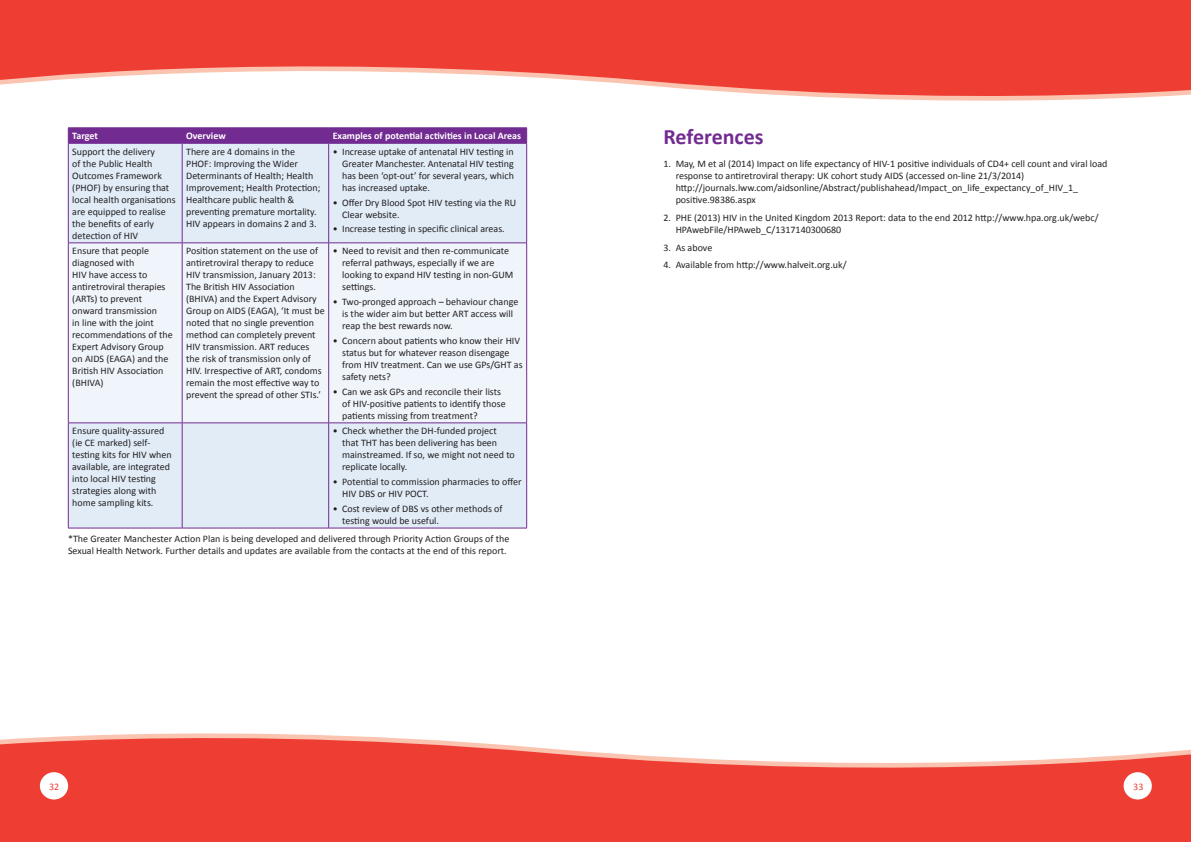
<style>
.page{position:relative;width:1191px;height:842px;background:#fff}
.page>*{position:absolute;margin:0;border:0;box-sizing:border-box;transform-origin:0 0}
.t1{font:700 22px "Calibri";color:#722b91}
.t2{font:10px/12px "Calibri";color:#231f20}
.t3{font:700 10px "Calibri";color:#fff}
.t4{font:10px "Calibri";color:#ee3e34}
</style>
<div class="page">
<svg style="left:0;top:0;width:1191px;height:101px"></svg>
<svg style="left:0;top:733px;width:1191px;height:109px;background:#f15f56"></svg>
<div style="left:1123px;top:772px;width:28px;height:27px;background:#fff;border-radius:50%"></div>
<div style="left:40px;top:772px;width:28px;height:27px;background:#fff;border-radius:50%"></div>
<div style="left:69px;top:144px;width:457px;height:384px;background:#e1ecf7"></div>
<div style="left:69px;top:244px;width:457px;height:179px;background:#eff5fb"></div>
<div style="left:68px;top:128px;width:459px;height:15px;background:#722b91"></div>
<hr style="left:68px;top:143px;width:114px;height:1px;background:#722b91">
<hr style="left:68px;top:144px;width:1px;height:99px;background:#722b91">
<hr style="left:182px;top:143px;width:147px;height:1px;background:#722b91">
<hr style="left:182px;top:144px;width:1px;height:99px;background:#722b91">
<hr style="left:329px;top:143px;width:198px;height:1px;background:#722b91">
<hr style="left:328px;top:144px;width:1px;height:99px;background:#722b91">
<hr style="left:526px;top:144px;width:1px;height:99px;background:#722b91">
<hr style="left:68px;top:243px;width:114px;height:1px;background:#722b91">
<hr style="left:68px;top:243px;width:1px;height:180px;background:#722b91">
<hr style="left:182px;top:243px;width:147px;height:1px;background:#722b91">
<hr style="left:182px;top:243px;width:1px;height:180px;background:#722b91">
<hr style="left:329px;top:243px;width:198px;height:1px;background:#722b91">
<hr style="left:328px;top:243px;width:1px;height:180px;background:#722b91">
<hr style="left:526px;top:243px;width:1px;height:180px;background:#722b91">
<hr style="left:68px;top:423px;width:114px;height:1px;background:#722b91">
<hr style="left:68px;top:423px;width:1px;height:105px;background:#722b91">
<hr style="left:182px;top:423px;width:147px;height:1px;background:#722b91">
<hr style="left:182px;top:423px;width:1px;height:105px;background:#722b91">
<hr style="left:329px;top:423px;width:198px;height:1px;background:#722b91">
<hr style="left:328px;top:423px;width:1px;height:105px;background:#722b91">
<hr style="left:526px;top:423px;width:1px;height:105px;background:#722b91">
<hr style="left:68px;top:528px;width:114px;height:1px;background:#722b91">
<hr style="left:182px;top:528px;width:147px;height:1px;background:#722b91">
<hr style="left:329px;top:528px;width:198px;height:1px;background:#722b91">
<p class="t3" style="left:72px;top:130px;width:27px">Target</p>
<p class="t3" style="left:186px;top:130px;width:41px">Overview</p>
<p class="t3" style="left:333px;top:130px;width:190px">Examples of potential activities in Local Areas</p>
<p class="t2" style="left:72px;top:146px;width:105px">Support the delivery<br>of the Public Health<br>Outcomes Framework (PHOF) by ensuring that local health organisations are equipped to realise the benefits of early detection of HIV</p>
<p class="t2" style="left:186px;top:146px;width:136px">There are 4 domains in the<br>PHOF: Improving the Wider<br>Determinants of Health; Health<br>Improvement; Health Protection;<br>Healthcare public health &amp; preventing premature mortality.<br>HIV appears in domains 2 and 3.</p>
<p class="t2" style="left:342px;top:146px;width:173px;text-align:justify;text-indent:-10px">• Increase uptake of antenatal HIV testing in Greater Manchester. Antenatal HIV testing has been ‘opt-out’ for several years, which has increased uptake.</p>
<p class="t2" style="left:342px;top:196px;width:175px;text-indent:-10px">• Offer Dry Blood Spot HIV testing via the RU<br>Clear website.</p>
<p class="t2" style="left:333px;top:223px;width:174px">• Increase testing in specific clinical areas.</p>
<p class="t2" style="left:72px;top:245px;width:102px">Ensure that people diagnosed with<br>HIV have access to antiretroviral therapies (ARTs) to prevent onward transmission<br>in line with the joint recommendations of the<br>Expert Advisory Group on AIDS (EAGA) and the<br>British HIV Association (BHIVA)</p>
<p class="t2" style="left:186px;top:245px;width:140px">Position statement on the use of antiretroviral therapy to reduce<br>HIV transmission, January 2013:<br>The British HIV Association (BHIVA) and the Expert Advisory<br>Group on AIDS (EAGA), ‘It must be noted that no single prevention method can completely prevent<br>HIV transmission. ART reduces the risk of transmission only of<br>HIV. Irrespective of ART, condoms remain the most effective way to prevent the spread of other STIs.’</p>
<p class="t2" style="left:342px;top:245px;width:173px;text-indent:-10px">• Need to revisit and then re-communicate referral pathways, especially if we are looking to expand HIV testing in non-GUM settings.</p>
<p class="t2" style="left:342px;top:296px;width:178px;text-indent:-10px">• Two-pronged approach – behaviour change is the wider aim but better ART access will reap the best rewards now.</p>
<p class="t2" style="left:342px;top:335px;width:182px;text-indent:-10px">• Concern about patients who know their HIV status but for whatever reason disengage from HIV treatment. Can we use GPs/GHT as safety nets?</p>
<p class="t2" style="left:342px;top:386px;width:165px;text-indent:-10px">• Can we ask GPs and reconcile their lists of HIV-positive patients to identify those patients missing from treatment?</p>
<p class="t2" style="left:72px;top:425px;width:101px">Ensure quality-assured (ie CE marked) self&shy;testing kits for HIV when available, are integrated into local HIV testing strategies along with home sampling kits.</p>
<p class="t2" style="left:342px;top:425px;width:174px;text-indent:-10px">• Check whether the DH-funded project that THT has been delivering has been mainstreamed. If so, we might not need to replicate locally.</p>
<p class="t2" style="left:342px;top:476px;width:181px;text-indent:-10px">• Potential to commission pharmacies to offer<br>HIV DBS or HIV POCT.</p>
<p class="t2" style="left:342px;top:503px;width:162px;text-indent:-10px">• Cost review of DBS vs other methods of testing would be useful.</p>
<p class="t2" style="left:68px;top:533px;width:443px">*The Greater Manchester Action Plan is being developed and delivered through Priority Action Groups of the<br>Sexual Health Network. Further details and updates are available from the contacts at the end of this report.</p>
<h1 class="t1" style="left:663px;top:123px;width:102px">References</h1>
<p class="t2" style="left:675px;top:158px;width:433px;text-indent:-12px">1. May, M et al (2014) Impact on life expectancy of HIV-1 positive individuals of CD4+ cell count and viral load response to antiretroviral therapy: UK cohort study AIDS (accessed on-line 21/3/2014) http://journals.lww.com/aidsonline/Abstract/publishahead/Impact_on_life_expectancy_of_HIV_1_ positive.98386.aspx</p>
<p class="t2" style="left:675px;top:212px;width:424px;text-indent:-12px">2. PHE (2013) HIV in the United Kingdom 2013 Report: data to the end 2012 http://www.hpa.org.uk/webc/<br>HPAwebFile/HPAweb_C/1317140300680</p>
<p class="t2" style="left:663px;top:241px;width:50px">3. As above</p>
<p class="t2" style="left:663px;top:259px;width:184px">4. Available from http://www.halveit.org.uk/</p>
<p class="t4" style="left:49px;top:780px;width:12px">32</p>
<p class="t4" style="left:1133px;top:780px;width:12px">33</p>
</div>
